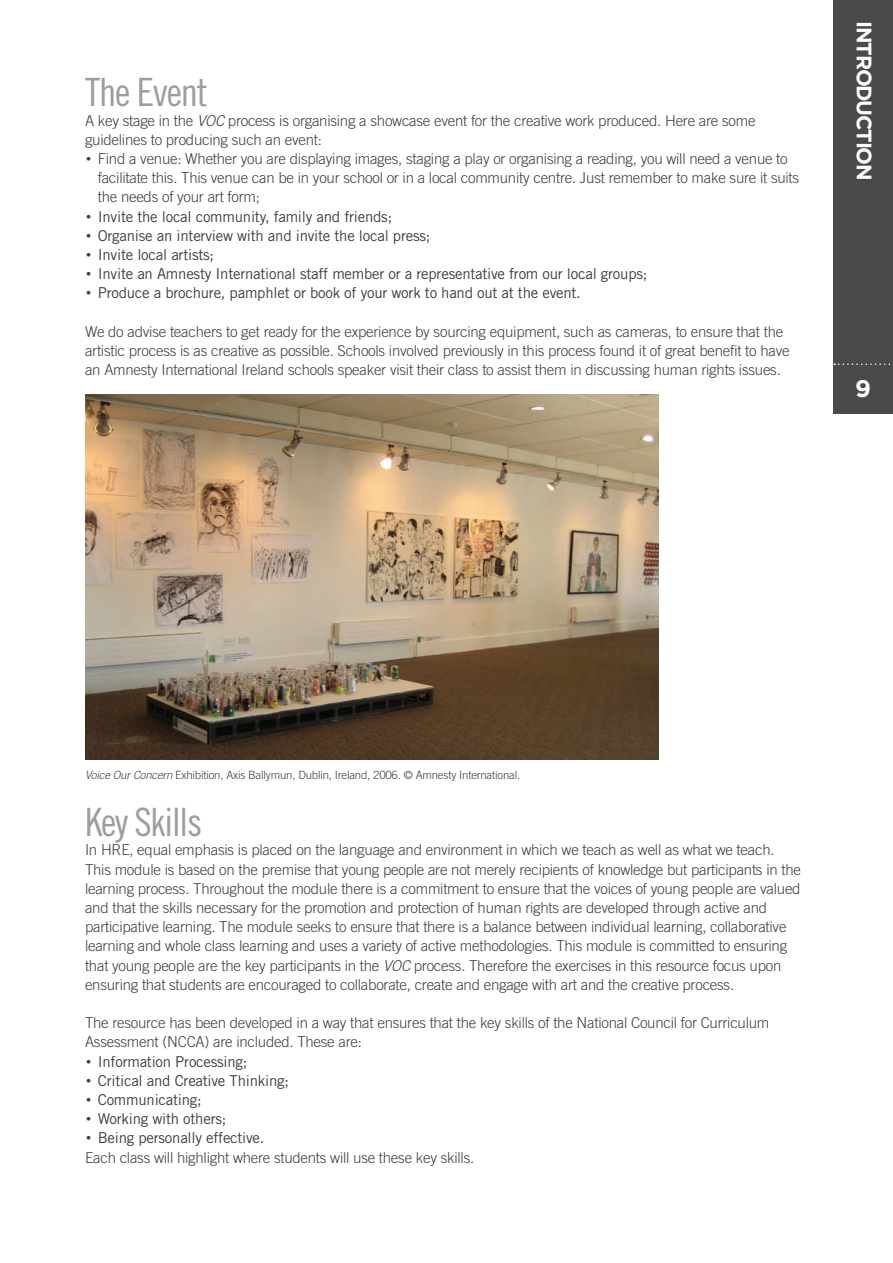
<style>
.page{position:relative;width:893px;height:1263px;background:#fff}
.page>*{position:absolute;margin:0;border:0;box-sizing:border-box;transform-origin:0 0}
.t1{font:39px "Trade Gothic Cond Eighteen";letter-spacing:-.03em;color:#9b9da0}
.t2{font:700 24px "Gotham";color:#fff}
.t3{font:700 21px "Gotham";letter-spacing:-.06em;color:#fff}
.t4{font:300 15px/19.2px "Trade Gothic";letter-spacing:-.015em;color:#3e3e3f}
.t5{font:15px "Trade Gothic";letter-spacing:-.015em;color:#3e3e3f}
.t6{font:300 11.4px "Trade Gothic";letter-spacing:-.015em;color:#3e3e3f}
.s1{font-style:italic}
.s2{font-family:"Gotham"}
.s3{font-family:"Gotham";font-weight:300}
.s4{font-weight:400}
</style>
<div class="page">
<div style="left:833px;top:0;width:60px;height:414px;background:#494a4b"></div>
<svg style="left:834px;top:363px;width:57px;height:2px"></svg>
<img style="left:85px;top:394px;width:573px;height:365px">
<h1 class="t1" style="left:85px;top:69px;width:124px">The Event</h1>
<p class="t4" style="left:85px;top:111px;width:672px">A key stage in the <span class="s1">VOC</span> process is organising a showcase event for the creative work produced. Here are some guidelines to producing such an event:</p>
<p class="t4" style="left:98px;top:149px;width:703px;text-indent:-13px"><span class="s2">•</span> Find a venue: Whether you are displaying images, staging a play or organising a reading, you will need a venue to facilitate this. This venue can be in your school or in a local community centre. Just remember to make sure it suits the needs of your art form;</p>
<p class="t5" style="left:85px;top:207px;width:309px"><span class="s3">•</span> Invite the local community, family and friends;</p>
<p class="t5" style="left:85px;top:226px;width:347px"><span class="s3">•</span> Organise an interview with and invite the local press;</p>
<p class="t5" style="left:85px;top:246px;width:131px"><span class="s3">•</span> Invite local artists;</p>
<p class="t5" style="left:85px;top:265px;width:564px"><span class="s3">•</span> Invite an Amnesty International staff member or a representative from our local groups;</p>
<p class="t5" style="left:85px;top:284px;width:497px"><span class="s3">•</span> Produce a brochure, pamphlet or book of your work to hand out at the event.</p>
<p class="t4" style="left:85px;top:322px;width:706px">We do advise teachers to get ready for the experience by sourcing equipment, such as cameras, to ensure that the artistic process is as creative as possible. Schools involved previously in this process found it of great benefit to have an Amnesty International Ireland schools speaker visit their class to assist them in discussing human rights issues.</p>
<h3 class="t3" style="left:876px;top:21px;width:161px;rotate:90deg">INTRODUCTION</h3>
<h2 class="t2" style="left:855px;top:374px;width:17px">9</h2>
<p class="t6" style="left:85px;top:768px;width:437px"><span class="s1">Voice Our Concern</span> Exhibition, Axis Ballymun, Dublin, Ireland, 2006. © Amnesty International.</p>
<h1 class="t1" style="left:85px;top:799px;width:119px">Key Skills</h1>
<p class="t4" style="left:85px;top:840px;width:717px">In HRE, equal emphasis is placed on the language and environment in which we teach as well as what we teach.<br>This module is based on the premise that young people are not merely recipients of knowledge but participants in the learning process. Throughout the module there is a commitment to ensure that the voices of young people are valued and that the skills necessary for the promotion and protection of human rights are developed through active and participative learning. The module seeks to ensure that there is a balance between individual learning, collaborative learning and whole class learning and uses a variety of active methodologies. This module is committed to ensuring that young people are the key participants in the <span class="s1">VOC</span> process. Therefore the exercises in this resource focus upon ensuring that students are encouraged to collaborate, create and engage with art and the creative process.</p>
<p class="t4" style="left:85px;top:1013px;width:686px">The resource has been developed in a way that ensures that the key skills of the National Council for Curriculum<br>Assessment (NCCA) are included. These are:</p>
<p class="t5" style="left:85px;top:1052px;width:164px"><span class="s3">•</span> Information Processing;</p>
<p class="t5" style="left:85px;top:1071px;width:205px"><span class="s3">•</span> Critical and Creative Thinking;</p>
<p class="t5" style="left:85px;top:1090px;width:118px"><span class="s3">•</span> Communicating;</p>
<p class="t5" style="left:85px;top:1110px;width:143px"><span class="s3">•</span> Working with others;</p>
<p class="t4" style="left:85px;top:1128px;width:391px"><span class="s2">•</span> <span class="s4">Being personally effective.<br></span>Each class will highlight where students will use these key skills.</p>
</div>
